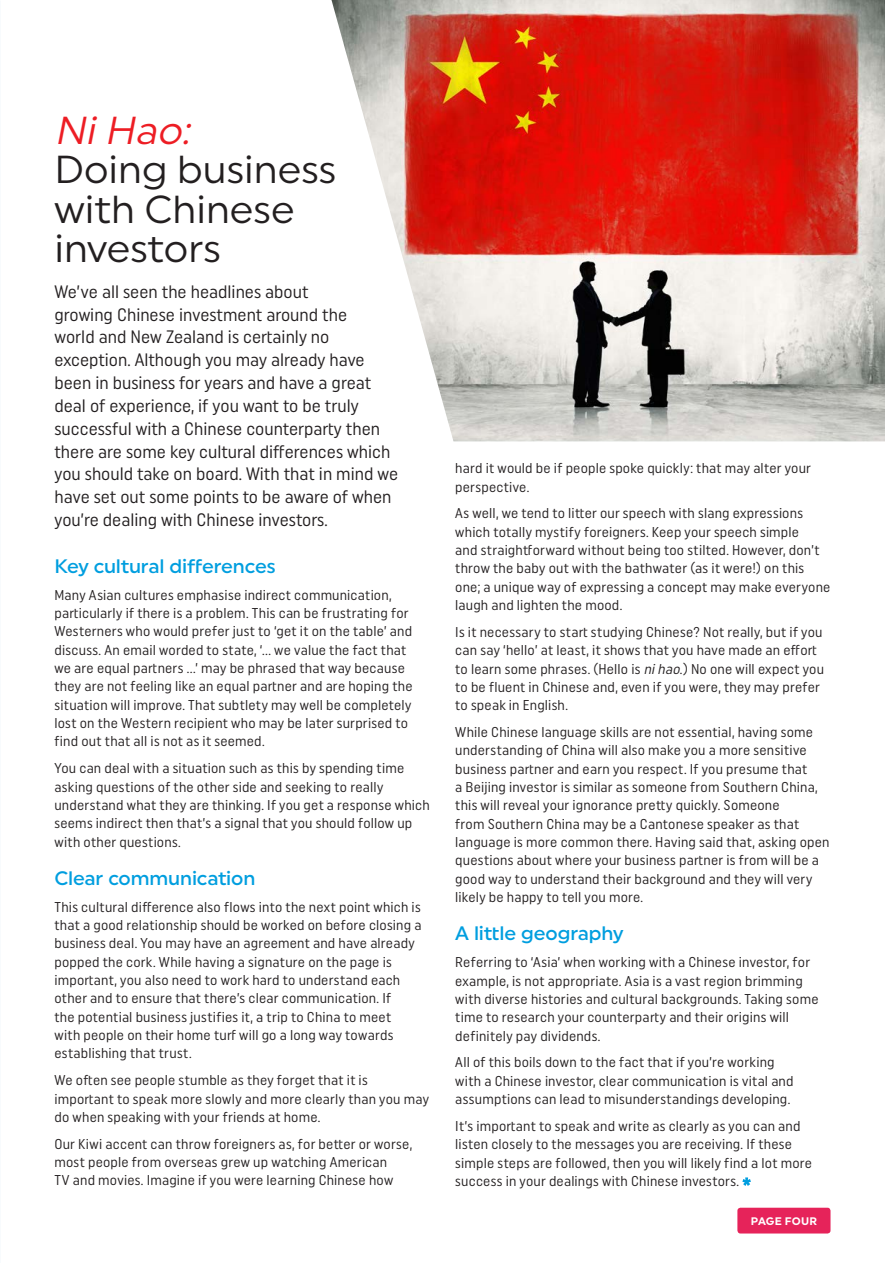
<style>
.page{position:relative;width:885px;height:1263px;background:#fff}
.page>*{position:absolute;margin:0;border:0;box-sizing:border-box;transform-origin:0 0}
.head_1{font:39px/39.3px "Uniform";color:#231f20}
.head_2{font:500 19.5px "Uniform";letter-spacing:-.005em;color:#009edf}
.Intro_Para{font:18px/22.8px "Uniform Condensed";color:#231f20}
.body_text{font:14.25px/18.3px "Uniform Condensed";letter-spacing:.015em;color:#231f20}
.body_text-2{font:700 10.95px "Uniform";letter-spacing:.015em;color:#fff}
.s1{font-style:italic;color:#ed1d24}
.s2{font-style:italic}
</style>
<div class="page">
<div style="left:737px;top:1208px;width:93px;height:25px;background:#e6235a;border-radius:3px"></div>
<svg style="left:742px;top:1177px;width:8px;height:9px"></svg>
<img style="left:331px;top:0;width:553px;height:441px">
<p class="head_1" style="left:54px;top:110px;width:283px"><span class="s1">NiHao:<br></span>Doing business with Chinese investors</p>
<p class="Intro_Para" style="left:54px;top:280px;width:345px">We’ve all seen the headlines about<br>growing Chinese investment around the<br>world and New Zealand is certainly no exception. Although you may already have been in business for years and have a great deal of experience, if you want to be truly successful with a Chinese counterparty then there are some key cultural differences which you should take on board. With that in mind we have set out some points to be aware of when you’re dealing with Chinese investors.</p>
<p class="head_2" style="left:54px;top:554px;width:223px">Key cultural differences</p>
<p class="body_text" style="left:54px;top:585px;width:359px">Many Asian cultures emphasise indirect communication, particularly if there is a problem. This can be frustrating for Westerners who would prefer just to ‘get it on the table’ and discuss. An email worded to state, ‘… we value the fact that we are equal partners …’ may be phrased that way because they are not feeling like an equal partner and are hoping the situation will improve. That subtlety may well be completely lost on the Western recipient who may be later surprised to find out that all is not as it seemed.</p>
<p class="body_text" style="left:54px;top:759px;width:377px">You can deal with a situation such as this by spending time asking questions of the other side and seeking to really understand what they are thinking. If you get a response which seems indirect then that’s a signal that you should follow up with other questions.</p>
<p class="head_2" style="left:54px;top:866px;width:202px">Clear communication</p>
<p class="body_text" style="left:54px;top:897px;width:368px">This cultural difference also flows into the next point which is that a good relationship should be worked on before closing a business deal. You may have an agreement and have already popped the cork. While having a signature on the page is important, you also need to work hard to understand each other and to ensure that there’s clear communication. If<br>the potential business justifies it, a trip to China to meet<br>with people on their home turf will go a long way towards establishing that trust.</p>
<p class="body_text" style="left:54px;top:1071px;width:376px">We often see people stumble as they forget that it is important to speak more slowly and more clearly than you may do when speaking with your friends at home.</p>
<p class="body_text" style="left:54px;top:1134px;width:359px">Our Kiwi accent can throw foreigners as, for better or worse, most people from overseas grew up watching American<br>TV and movies. Imagine if you were learning Chinese how</p>
<p class="body_text" style="left:455px;top:459px;width:357px">hard it would be if people spoke quickly: that may alter your perspective.</p>
<p class="body_text" style="left:455px;top:504px;width:376px">As well, we tend to litter our speech with slang expressions which totally mystify foreigners. Keep your speech simple<br>and straightforward without being too stilted. However, don’t throw the baby out with the bathwater (as it were!) on this one; a unique way of expressing a concept may make everyone laugh and lighten the mood.</p>
<p class="body_text" style="left:455px;top:622px;width:370px">Is it necessary to start studying Chinese? Not really, but if you can say ‘hello’ at least, it shows that you have made an effort to learn some phrases. (Hello is <span class="s2">nihao</span>.) No one will expect you to be fluent in Chinese and, even if you were, they may prefer to speak in English.</p>
<p class="body_text" style="left:455px;top:723px;width:376px">While Chinese language skills are not essential, having some understanding of China will also make you a more sensitive business partner and earn you respect. If you presume that<br>a Beijing investor is similar as someone from Southern China, this will reveal your ignorance pretty quickly. Someone<br>from Southern China may be a Cantonese speaker as that language is more common there. Having said that, asking open questions about where your business partner is from will be a good way to understand their background and they will very likely be happy to tell you more.</p>
<p class="head_2" style="left:455px;top:922px;width:170px">A little geography</p>
<p class="body_text" style="left:455px;top:953px;width:365px">Referring to ‘Asia’ when working with a Chinese investor, for example, is not appropriate. Asia is a vast region brimming with diverse histories and cultural backgrounds. Taking some time to research your counterparty and their origins will definitely pay dividends.</p>
<p class="body_text" style="left:455px;top:1053px;width:340px">All of this boils down to the fact that if you’re working with a Chinese investor, clear communication is vital and assumptions can lead to misunderstandings developing.</p>
<p class="body_text" style="left:455px;top:1116px;width:358px">It’s important to speak and write as clearly as you can and listen closely to the messages you are receiving. If these simple steps are followed, then you will likely find a lot more success in your dealings with Chinese investors.</p>
<p class="body_text-2" style="left:750px;top:1214px;width:68px">PAGE FOUR</p>
</div>
